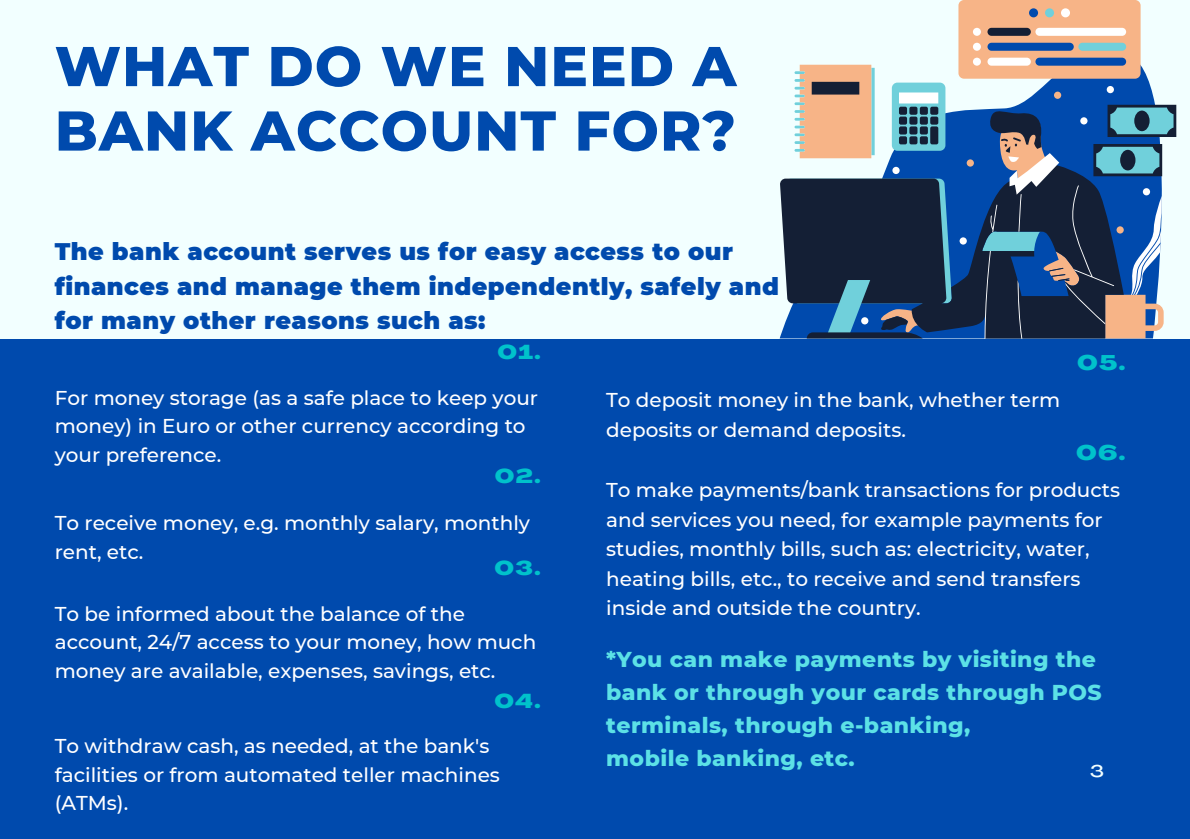
<style>
.page{position:relative;width:1190px;height:839px;background:#fff}
.page>*{position:absolute;margin:0;border:0;box-sizing:border-box;transform-origin:0 0}
.t1{font:800 56px/64.4px "Montserrat";letter-spacing:.02em;color:#004aad}
.t2{font:900 24px/34.4px "Montserrat";letter-spacing:.02em;color:#004aad}
.t3{font:800 22px/33px "Montserrat";letter-spacing:.02em;color:#5ce1e6}
.t4{font:800 21px "Agrandir Grand";color:#00c2cb}
.t5{font:500 20px/28.4px "Montserrat";color:#fff}
.t6{font:800 19.8px "Agrandir Grand";letter-spacing:.07em;color:#00c2cb}
.t7{font:500 17px "Agrandir Grand";color:#f2ffff}
</style>
<div class="page">
<div style="left:0;top:0;width:1190px;height:838px;background:#f2ffff"></div>
<div style="left:0;top:339px;width:1190px;height:499px;background:#004aad"></div>
<svg style="left:958px;top:0;width:183px;height:8px"></svg>
<svg style="left:780px;top:64px;width:396px;height:274px"></svg>
<svg style="left:861px;top:8px;width:301px;height:331px"></svg>
<p class="t1" style="left:55px;top:34px;width:683px">WHAT DO WE NEED A<br>BANK ACCOUNT FOR?</p>
<p class="t2" style="left:55px;top:234px;width:726px">The bank account serves us for easy access to our finances and manage them independently, safely and for many other reasons such as:</p>
<p class="t6" style="left:497px;top:344px;width:45px">01.</p>
<p class="t5" style="left:55px;top:383px;width:485px">For money storage (as a safe place to keep your money) in Euro or other currency according to your preference.</p>
<p class="t4" style="left:1077px;top:354px;width:50px">05.</p>
<p class="t5" style="left:606px;top:385px;width:456px;line-height:29.4px">To deposit money in the bank, whether term deposits or demand deposits.</p>
<p class="t4" style="left:1076px;top:444px;width:51px">06.</p>
<p class="t5" style="left:606px;top:475px;width:515px;line-height:29.6px">To make payments/bank transactions for products and services you need, for example payments for studies, monthly bills, such as: electricity, water, heating bills, etc., to receive and send transfers inside and outside the country.</p>
<p class="t3" style="left:606px;top:642px;width:497px">*You can make payments by visiting the bank or through your cards through POS terminals, through e-banking,</p>
<p class="t3" style="left:606px;top:741px;width:250px">mobile banking, etc.</p>
<p class="t6" style="left:495px;top:468px;width:47px">02.</p>
<p class="t5" style="left:55px;top:508px;width:477px;line-height:29.2px">To receive money, e.g. monthly salary, monthly rent, etc.</p>
<p class="t6" style="left:494px;top:560px;width:48px">03.</p>
<p class="t5" style="left:55px;top:599px;width:483px">To be informed about the balance of the account, 24/7 access to your money, how much money are available, expenses, savings, etc.</p>
<p class="t6" style="left:494px;top:693px;width:48px">04.</p>
<p class="t5" style="left:55px;top:732px;width:447px">To withdraw cash, as needed, at the bank's facilities or from automated teller machines (ATMs).</p>
<p class="t7" style="left:1090px;top:764px;width:15px">3</p>
</div>
